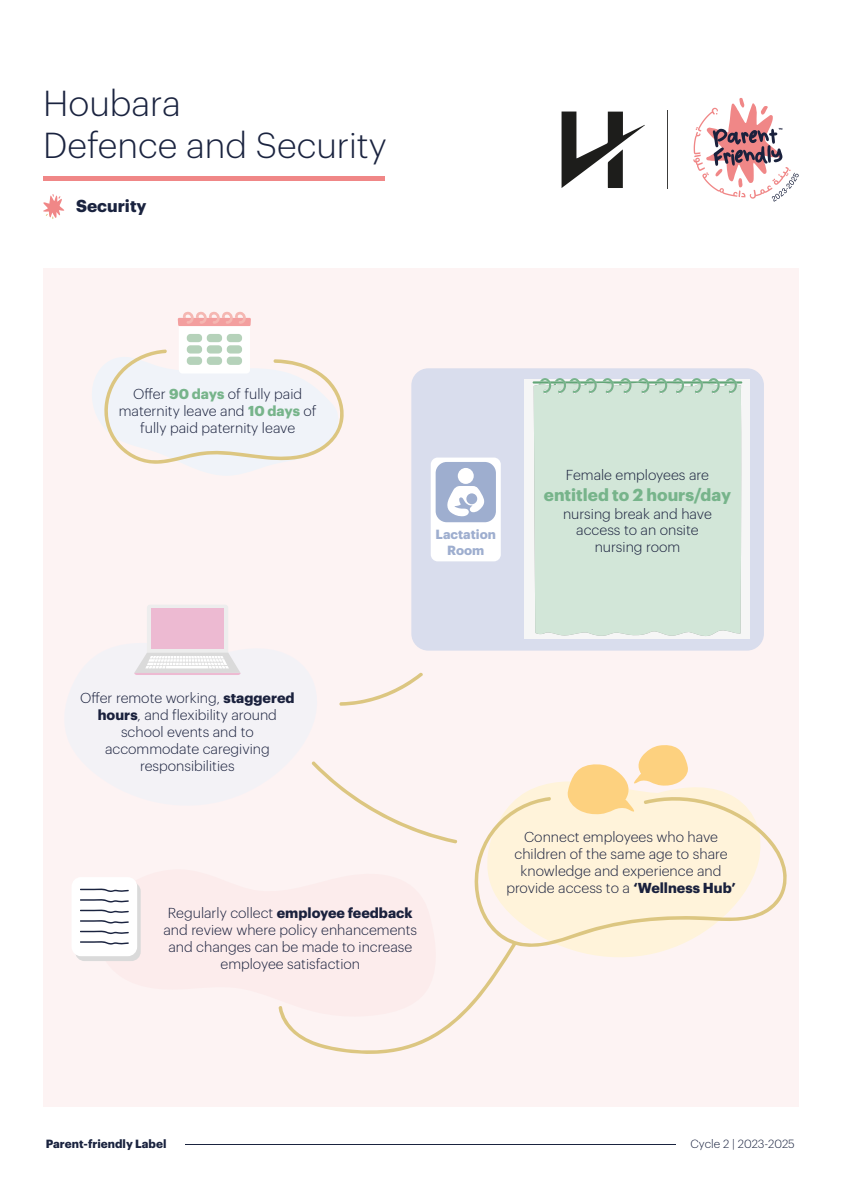
<style>
.page{position:relative;width:842px;height:1191px;background:#fff}
.page>*{position:absolute;margin:0;border:0;box-sizing:border-box;transform-origin:0 0}
.t1{font:300 35.4px/42.4px "Graphik";color:#1a233f}
.t2{font:700 17px "Graphik";color:#77b48b}
.t3{font:700 17px "Graphik";color:#1a233f}
.t4{font:300 14.2px/17px "Graphik";color:#1a213d;text-align:center}
.t5{font:700 13px/15.6px "Graphik";color:#9eaecf;text-align:center}
.t6{font:700 11.6px "Graphik";color:#1a233f}
.t7{font:300 11.6px "Graphik";color:#1a233f}
.s1{font-weight:700;color:#77b48b}
.s2{font-weight:700}
</style>
<div class="page">
<div style="left:43px;top:268px;width:755px;height:839px;background:#fdf3f3"></div>
<svg style="left:522px;top:781px;width:208px;height:176px"></svg>
<hr style="left:185px;top:1143px;width:491px;height:1px;background:#1a233f">
<div style="left:179px;top:318px;width:71px;height:55px;background:#fff;border-radius:4px"></div>
<div style="left:178px;top:318px;width:73px;height:8px;background:#f39f9f"></div>
<div style="left:187px;top:334px;width:15px;height:8px;background:#b5d2ba;border-radius:4px"></div>
<div style="left:207px;top:334px;width:15px;height:8px;background:#b5d2ba;border-radius:4px"></div>
<div style="left:227px;top:334px;width:15px;height:8px;background:#b5d2ba;border-radius:4px"></div>
<div style="left:187px;top:345px;width:15px;height:8px;background:#b5d2ba;border-radius:4px"></div>
<div style="left:207px;top:345px;width:15px;height:8px;background:#b5d2ba;border-radius:4px"></div>
<div style="left:227px;top:345px;width:15px;height:8px;background:#b5d2ba;border-radius:4px"></div>
<svg style="left:183px;top:311px;width:63px;height:13px"></svg>
<div style="left:75px;top:882px;width:66px;height:79px;background:#dadada;border-radius:9px"></div>
<div style="left:72px;top:877px;width:65px;height:79px;background:#fff;border-radius:9px"></div>
<svg style="left:80px;top:888px;width:49px;height:4px"></svg>
<svg style="left:80px;top:899px;width:49px;height:3px"></svg>
<svg style="left:80px;top:909px;width:49px;height:4px"></svg>
<svg style="left:80px;top:920px;width:49px;height:3px"></svg>
<svg style="left:80px;top:930px;width:49px;height:4px"></svg>
<svg style="left:80px;top:941px;width:49px;height:3px"></svg>
<div style="left:147px;top:604px;width:81px;height:51px;background:#ededed;border-radius:3px"></div>
<div style="left:151px;top:608px;width:73px;height:41px;background:#edbad2"></div>
<svg style="left:134px;top:652px;width:107px;height:23px"></svg>
<svg style="left:567px;top:745px;width:121px;height:50px"></svg>
<svg style="left:92px;top:349px;width:252px;height:127px"></svg>
<svg style="left:339px;top:672px;width:84px;height:34px"></svg>
<svg style="left:311px;top:761px;width:147px;height:82px"></svg>
<svg style="left:474px;top:795px;width:313px;height:157px;fill:#fff3da"></svg>
<svg style="left:278px;top:941px;width:239px;height:113px"></svg>
<hr style="left:43px;top:177px;width:342px;height:4px;background:#f08787">
<svg style="left:43px;top:194px;width:21px;height:25px"></svg>
<hr style="left:667px;top:110px;width:1px;height:79px;background:#3c3c3b">
<svg style="left:693px;top:98px;width:106px;height:104px"></svg>
<svg style="left:561px;top:111px;width:84px;height:77px"></svg>
<div style="left:411px;top:368px;width:353px;height:282px;background:#d9dded;border-radius:17px"></div>
<div style="left:524px;top:379px;width:225px;height:260px;background:#f6f6f6"></div>
<div style="left:431px;top:457px;width:70px;height:104px;background:#fff;border-radius:7px"></div>
<div style="left:436px;top:462px;width:60px;height:60px;background:#9eaecf;border-radius:11px"></div>
<svg style="left:447px;top:486px;width:38px;height:30px"></svg>
<div style="left:458px;top:468px;width:16px;height:16px;background:#fff;border-radius:50%"></div>
<svg style="left:533px;top:378px;width:209px;height:15px"></svg>
<div style="left:534px;top:383px;width:207px;height:253px;background:#d2e6d8"></div>
<h1 class="t1" style="left:43px;top:79px;width:345px">Houbara<br>Defence and Security</h1>
<p class="t3" style="left:76px;top:193px;width:72px">Security</p>
<p class="t4" style="left:119px;top:384px;width:199px">Offer <span class="s1">90 days</span> of fully paid maternity leave and <span class="s1">10 days</span> of fully paid paternity leave</p>
<p class="t5" style="left:436px;top:526px;width:62px">Lactation<br>Room</p>
<p class="t4" style="left:566px;top:465px;width:144px">Female employees are</p>
<p class="t4" style="left:563px;top:504px;width:150px">nursing break and have access to an onsite nursing room</p>
<p class="t2" style="left:544px;top:482px;width:189px">entitled to 2 hours/day</p>
<p class="t4" style="left:80px;top:688px;width:216px">Offer remote working, <span class="s2">staggered hours</span>, and flexibility around school events and to accommodate caregiving responsibilities</p>
<p class="t4" style="left:163px;top:903px;width:255px">Regularly collect <span class="s2">employee feedback </span>and review where policy enhancements and changes can be made to increase employee satisfaction</p>
<p class="t4" style="left:506px;top:827px;width:231px">Connect employees who have children of the same age to share knowledge and experience and provide access to a <span class="s2">‘Wellness Hub’</span></p>
<p class="t6" style="left:46px;top:1135px;width:122px">Parent-friendly Label</p>
<p class="t7" style="left:690px;top:1135px;width:106px">Cycle 2 | 2023-2025</p>
</div>
